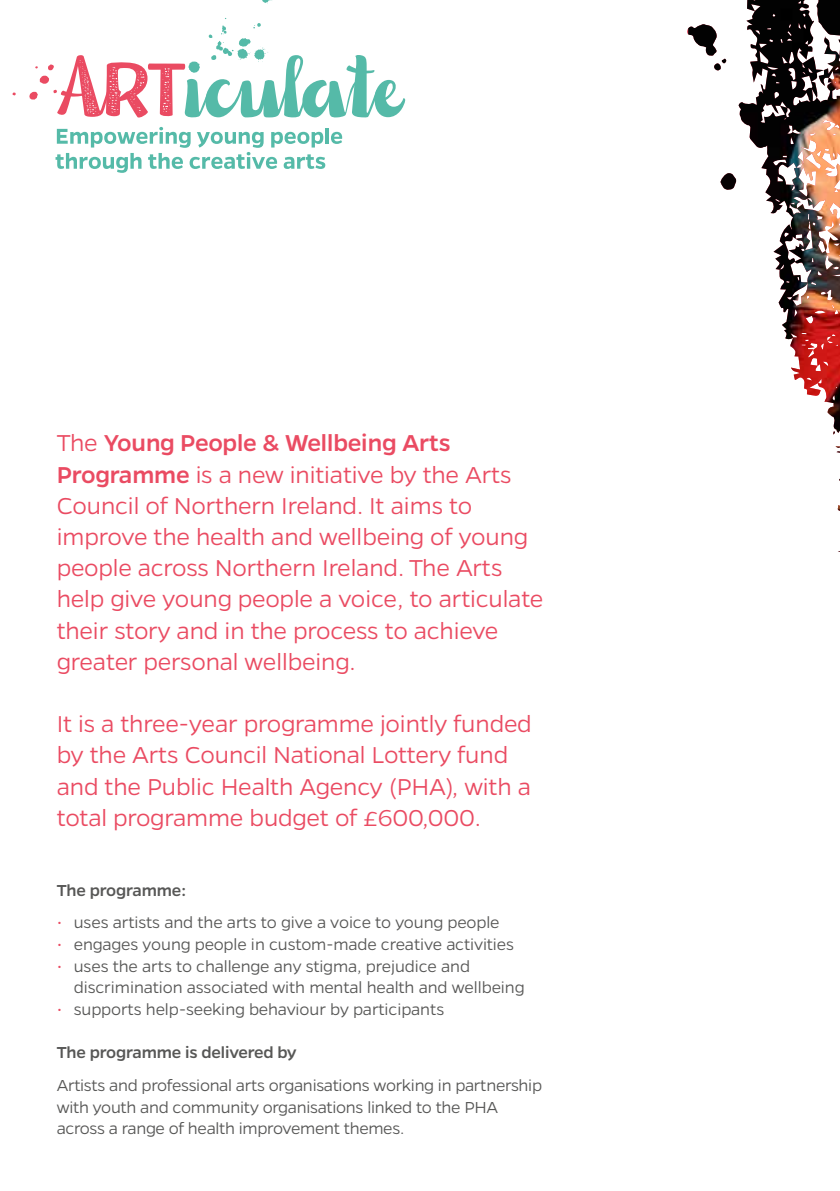
<style>
.page{position:relative;width:840px;height:1191px;background:#fff}
.page>*{position:absolute;margin:0;border:0;box-sizing:border-box;transform-origin:0 0}
.t1{font:300 26px/31.2px "Gentona";letter-spacing:-.01em;color:#ea4b62}
.t2{font:300 18px/21.6px "Gentona";letter-spacing:-.01em;color:#575756}
.t3{font:500 18px "Gentona";letter-spacing:-.01em;color:#575756}
.s1{font-weight:500}
.s2{color:#ea4b62}
</style>
<div class="page">
<hr style="left:325px;top:128px;width:3px;height:16px;background:#55baa8">
<svg style="left:331px;top:132px;width:11px;height:12px"></svg>
<svg style="left:55px;top:127px;width:270px;height:46px"></svg>
<svg style="left:12px;top:0;width:393px;height:118px"></svg>
<svg style="left:687px;top:24px;width:152px;height:528px"></svg>
<img style="left:737px;top:0;width:102px;height:285px">
<p class="t1" style="left:57px;top:427px;width:488px">The <span class="s1">Young People &amp; Wellbeing Arts Programme</span> is a new initiative by the Arts Council of Northern Ireland. It aims to improve the health and wellbeing of young people across Northern Ireland. The Arts help give young people a voice, to articulate their story and in the process to achieve greater personal wellbeing.</p>
<p class="t1" style="left:57px;top:708px;width:476px">It is a three-year programme jointly funded by the Arts Council National Lottery fund and the Public Health Agency (PHA), with a total programme budget of £600,000.</p>
<p class="t3" style="left:57px;top:879px;width:131px">The programme:</p>
<p class="t2" style="left:57px;top:911px;width:444px"><span class="s2">•</span> uses artists and the arts to give a voice to young people</p>
<p class="t2" style="left:57px;top:933px;width:458px"><span class="s2">•</span> engages young people in custom-made creative activities</p>
<p class="t2" style="left:74px;top:955px;width:452px;text-indent:-17px"><span class="s2">•</span> uses the arts to challenge any stigma, prejudice and discrimination associated with mental health and wellbeing</p>
<p class="t2" style="left:57px;top:998px;width:389px"><span class="s2">•</span> supports help-seeking behaviour by participants</p>
<p class="t3" style="left:57px;top:1042px;width:241px">The programme is delivered by</p>
<p class="t2" style="left:57px;top:1074px;width:486px">Artists and professional arts organisations working in partnership with youth and community organisations linked to the PHA across a range of health improvement themes.</p>
</div>
